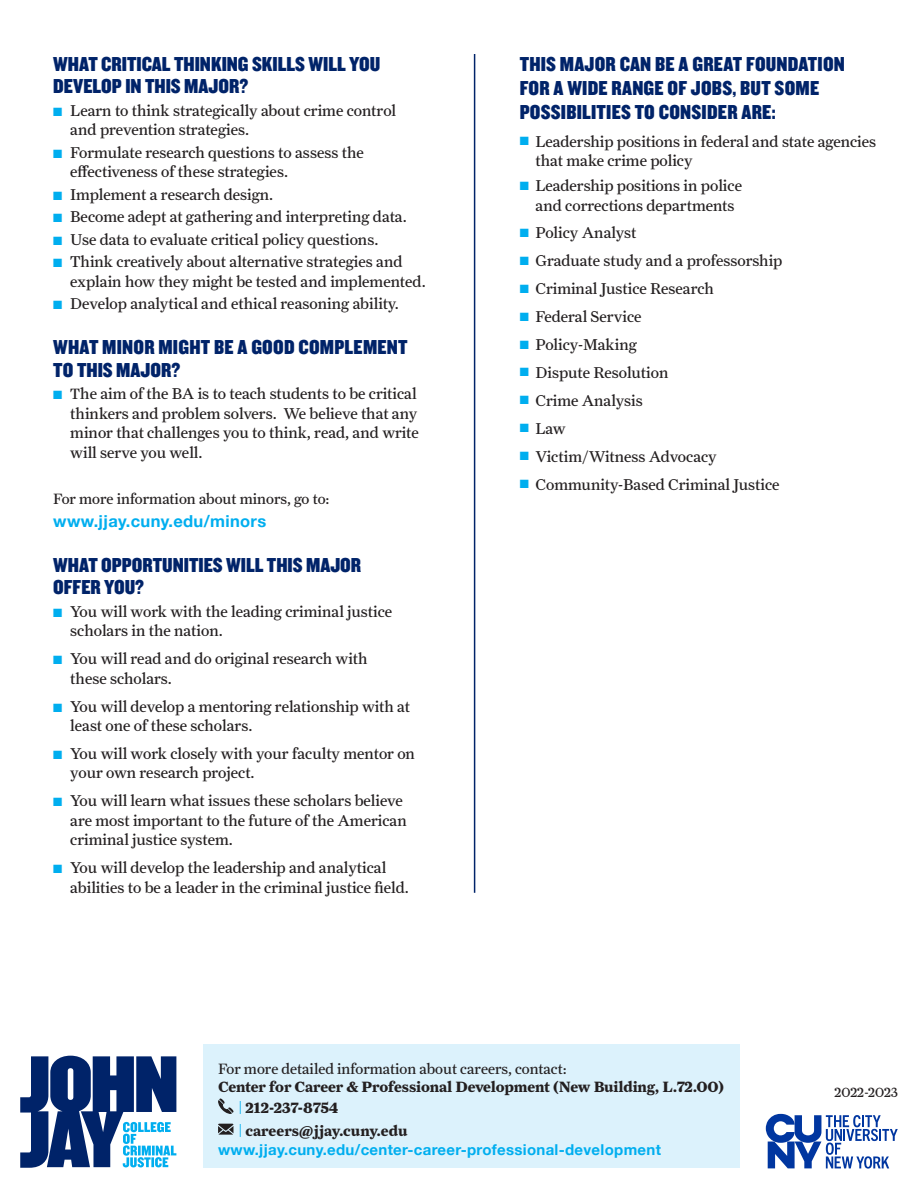
<style>
.page{position:relative;width:918px;height:1188px;background:#fff}
.page>*{position:absolute;margin:0;border:0;box-sizing:border-box;transform-origin:0 0}
.Question_Heads{font:21px/22.5px "Knockout 70 Full Welterwt";color:#002369}
.t1{font:700 16.5px "Helvetica Neue";letter-spacing:.02em;color:#00aeef}
._10_5_pt_Farnham{font:15.75px/19.5px "Farnham Text Regular LF";color:#231f20}
.Question_Heads-2{font:15.75px/19.5px "Farnham Text Regular LF";color:#231f20}
.t2{font:15px "Farnham Text Bold LF";letter-spacing:-.01em;color:#231f20}
.Question_Heads-3{font:15px "Farnham Text Regular LF";color:#231f20}
.t3{font:700 15px "Helvetica Neue";letter-spacing:.02em;color:#00aeef}
.t4{font:13.5px "Farnham Text Regular LF";letter-spacing:.01em;color:#231f20}
.s1{color:#00aeef}
.s2{font-size:15px}
.s3{font-family:"Farnham Text Regular LF";color:#00aeef}
</style>
<div class="page">
<hr style="left:474px;top:54px;width:1px;height:839px;background:#002369">
<div style="left:203px;top:1044px;width:536px;height:124px;background:#dcf2fc"></div>
<svg style="left:218px;top:1098px;width:16px;height:16px"></svg>
<svg style="left:218px;top:1124px;width:15px;height:11px"></svg>
<svg style="left:766px;top:1114px;width:132px;height:55px"></svg>
<svg style="left:20px;top:1056px;width:156px;height:112px"></svg>
<p class="Question_Heads" style="left:53px;top:52px;width:328px">WHAT CRITICAL THINKING SKILLS WILL YOU<br>DEVELOP IN THIS MAJOR?</p>
<p class="Question_Heads-2" style="left:70px;top:100px;width:327px;text-indent:-17px"><span class="s1">■</span> Learn to think strategically about crime control and prevention strategies.</p>
<p class="Question_Heads-2" style="left:70px;top:142px;width:295px;text-indent:-17px"><span class="s1">■</span> Formulate research questions to assess the effectiveness of these strategies.</p>
<p class="Question_Heads-2" style="left:53px;top:184px;width:222px"><span class="s1">■</span> Implement a research design.</p>
<p class="Question_Heads-2" style="left:53px;top:207px;width:355px"><span class="s1">■</span> Become adept at gathering and interpreting data.</p>
<p class="Question_Heads-2" style="left:53px;top:229px;width:327px"><span class="s1">■</span> Use data to evaluate critical policy questions.</p>
<p class="Question_Heads-2" style="left:70px;top:252px;width:357px;text-indent:-17px"><span class="s1">■</span> Think creatively about alternative strategies and explain how they might be tested and implemented.</p>
<p class="Question_Heads-2" style="left:53px;top:294px;width:347px"><span class="s1">■</span> Develop analytical and ethical reasoning ability.</p>
<p class="Question_Heads" style="left:53px;top:335px;width:356px">WHAT MINOR MIGHT BE A GOOD COMPLEMENT<br>TO THIS MAJOR?</p>
<p class="Question_Heads-2" style="left:70px;top:384px;width:350px;text-indent:-17px"><span class="s1">■</span> <span class="s2">T</span>he aim of the BA is to teach students to be critical thinkers and problem solvers. We believe that any minor that challenges you to think, read, and write will serve you well.</p>
<p class="Question_Heads-3" style="left:53px;top:490px;width:278px">For more information about minors, go to:</p>
<p class="t1" style="left:53px;top:508px;width:214px">www.jjay.cuny.edu/minors</p>
<p class="Question_Heads" style="left:53px;top:553px;width:309px">WHAT OPPORTUNITIES WILL THIS MAJOR<br>OFFER YOU?</p>
<p class="Question_Heads-2" style="left:70px;top:601px;width:323px;text-indent:-17px"><span class="s1">■</span> You will work with the leading criminal justice scholars in the nation.</p>
<p class="_10_5_pt_Farnham" style="left:70px;top:649px;width:299px;text-indent:-17px"><span class="s1">■</span> You will read and do original research with these scholars.</p>
<p class="_10_5_pt_Farnham" style="left:70px;top:696px;width:341px;text-indent:-17px"><span class="s1">■</span> You will develop a mentoring relationship with at least one of these scholars.</p>
<p class="_10_5_pt_Farnham" style="left:70px;top:744px;width:346px;text-indent:-17px"><span class="s1">■</span> You will work closely with your faculty mentor on your own research project.</p>
<p class="_10_5_pt_Farnham" style="left:70px;top:791px;width:338px;text-indent:-17px"><span class="s1">■</span> You will learn what issues these scholars believe are most important to the future of the American criminal justice system.</p>
<p class="_10_5_pt_Farnham" style="left:70px;top:858px;width:340px;text-indent:-17px"><span class="s1">■</span> You will develop the leadership and analytical abilities to be a leader in the criminal justice field.</p>
<p class="Question_Heads" style="left:520px;top:51px;width:327px;line-height:24px">THIS MAJOR CAN BE A GREAT FOUNDATION<br>FOR A WIDE RANGE OF JOBS, BUT SOME<br>POSSIBILITIES TO CONSIDER ARE:</p>
<p class="_10_5_pt_Farnham" style="left:535px;top:131px;width:342px;text-indent:-16px"><span class="s1">■</span> Leadership positions in federal and state agencies that make crime policy</p>
<p class="_10_5_pt_Farnham" style="left:520px;top:176px;width:224px;text-align:center"><span class="s1">■</span> Leadership positions in police and corrections departments</p>
<p class="_10_5_pt_Farnham" style="left:520px;top:223px;width:118px"><span class="s1">■</span> Policy Analyst</p>
<p class="_10_5_pt_Farnham" style="left:520px;top:251px;width:264px"><span class="s1">■</span> Graduate study and a professorship</p>
<p class="_10_5_pt_Farnham" style="left:520px;top:279px;width:196px"><span class="s1">■</span> Criminal Justice Research</p>
<p class="_10_5_pt_Farnham" style="left:520px;top:307px;width:123px"><span class="s1">■</span> Federal Service</p>
<p class="_10_5_pt_Farnham" style="left:520px;top:335px;width:119px"><span class="s1">■</span> Policy-Making</p>
<p class="_10_5_pt_Farnham" style="left:520px;top:363px;width:150px"><span class="s1">■</span> Dispute Resolution</p>
<p class="_10_5_pt_Farnham" style="left:520px;top:391px;width:125px"><span class="s1">■</span> Crime Analysis</p>
<p class="_10_5_pt_Farnham" style="left:520px;top:418px;width:47px"><span class="s1">■</span> Law</p>
<p class="_10_5_pt_Farnham" style="left:520px;top:446px;width:199px"><span class="s1">■</span> Victim/Witness Advocacy</p>
<p class="_10_5_pt_Farnham" style="left:520px;top:474px;width:261px"><span class="s1">■</span> Community-Based Criminal Justice</p>
<p class="Question_Heads-3" style="left:218px;top:1060px;width:350px">For more detailed information about careers, contact:</p>
<p class="t2" style="left:218px;top:1078px;width:508px">Center for Career &amp; Professional Development (New Building, L.72.00)</p>
<p class="t2" style="left:239px;top:1099px;width:101px"><span class="s3">|</span> 212-237-8754</p>
<p class="t2" style="left:239px;top:1121px;width:170px"><span class="s3">|</span> careers@jjay.cuny.edu</p>
<p class="t3" style="left:218px;top:1138px;width:444px">www.jjay.cuny.edu/center-career-professional-development</p>
<p class="t4" style="left:835px;top:1085px;width:65px">2022-2023</p>
</div>
